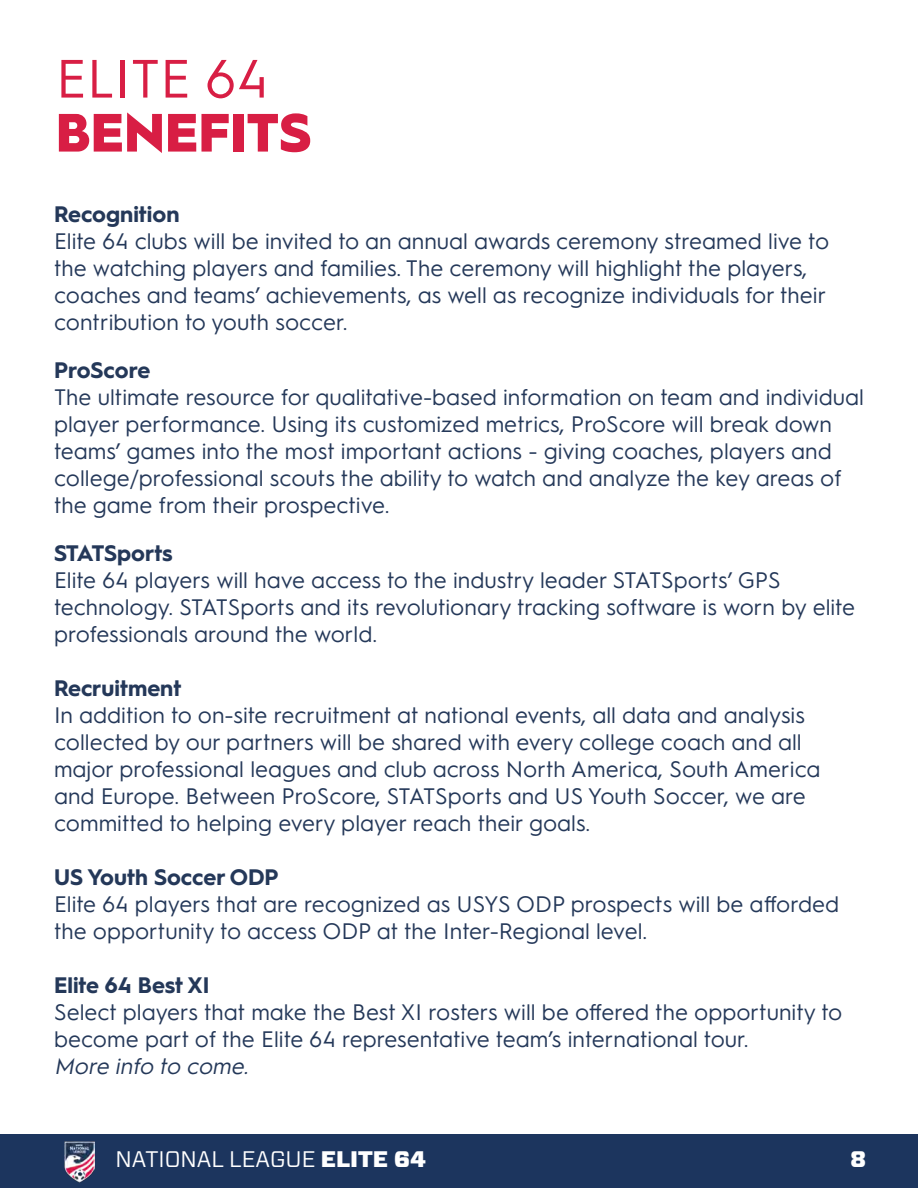
<style>
.page{position:relative;width:918px;height:1188px;background:#fff}
.page>*{position:absolute;margin:0;border:0;box-sizing:border-box;transform-origin:0 0}
.t1{font:900 54px "Hurme Geometric Sans 1";color:#d81e44}
.t2{font:54px "Hurme Geometric Sans 1";color:#d81e44}
.t3{font:22.5px/27px "Hurme Geometric Sans 1";color:#243859}
.t4{font:700 22.5px "Hurme Geometric Sans 1";color:#243859}
.t5{font:22.5px "Forza";color:#fff}
.t6{font:italic 22.5px "Hurme Geometric Sans 1";color:#243859}
.t7{font:900 22.5px "Forza";color:#fff}
.s1{font-weight:900}
</style>
<div class="page">
<div style="left:0;top:1134px;width:918px;height:54px;background:#1c355e"></div>
<img style="left:64px;top:1141px;width:30px;height:42px">
<h1 class="t2" style="left:56px;top:41px;width:214px">ELITE 64</h1>
<h1 class="t1" style="left:56px;top:95px;width:257px">BENEFITS</h1>
<p class="t4" style="left:54px;top:198px;width:127px">Recognition</p>
<p class="t3" style="left:54px;top:226px;width:777px">Elite 64 clubs will be invited to an annual awards ceremony streamed live to the watching players and families. The ceremony will highlight the players, coaches and teams’ achievements, as well as recognize individuals for their contribution to youth soccer.</p>
<p class="t4" style="left:54px;top:354px;width:98px">ProScore</p>
<p class="t3" style="left:54px;top:382px;width:812px">The ultimate resource for qualitative-based information on team and individual player performance. Using its customized metrics, ProScore will break down teams’ games into the most important actions - giving coaches, players and college/professional scouts the ability to watch and analyze the key areas of the game from their prospective.</p>
<p class="t4" style="left:54px;top:537px;width:120px">STATSports</p>
<p class="t3" style="left:54px;top:565px;width:803px">Elite 64 players will have access to the industry leader STATSports’ GPS technology. STATSports and its revolutionary tracking software is worn by elite professionals around the world.</p>
<p class="t4" style="left:54px;top:672px;width:129px">Recruitment</p>
<p class="t3" style="left:54px;top:700px;width:768px">In addition to on-site recruitment at national events, all data and analysis collected by our partners will be shared with every college coach and all major professional leagues and club across North America, South America and Europe. Between ProScore, STATSports and US Youth Soccer, we are committed to helping every player reach their goals.</p>
<p class="t4" style="left:54px;top:861px;width:226px">US Youth Soccer ODP</p>
<p class="t3" style="left:54px;top:889px;width:787px">Elite 64 players that are recognized as USYS ODP prospects will be afforded the opportunity to access ODP at the Inter-Regional level.</p>
<p class="t4" style="left:54px;top:969px;width:157px">Elite 64 Best XI</p>
<p class="t3" style="left:54px;top:997px;width:790px">Select players that make the Best XI rosters will be offered the opportunity to become part of the Elite 64 representative team’s international tour.</p>
<p class="t6" style="left:54px;top:1050px;width:201px">More info to come.</p>
<p class="t5" style="left:116px;top:1144px;width:312px">NATIONAL LEAGUE <span class="s1">ELITE 64</span></p>
<p class="t7" style="left:850px;top:1144px;width:17px">8</p>
</div>
